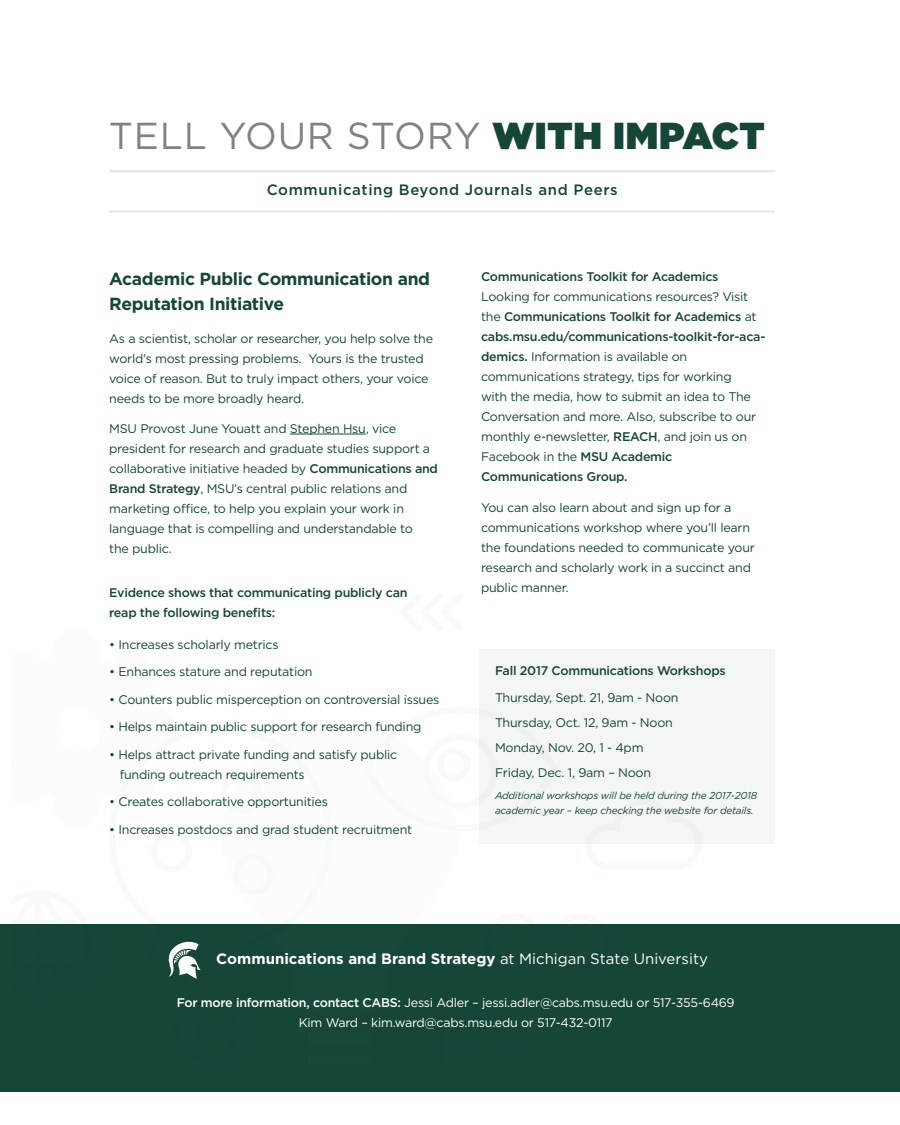
<style>
.page{position:relative;width:900px;height:1125px;background:#fff}
.page>*{position:absolute;margin:0;border:0;box-sizing:border-box;transform-origin:0 0}
.t1{font:37.5px "Gotham";letter-spacing:.02em;color:#818285}
.t2{font:700 17.5px/25px "Gotham";letter-spacing:-.02em;color:#16453a}
.t3{font:700 15px "Gotham";color:#fff}
.t4{font:500 15px "Gotham";letter-spacing:.04em;color:#16453a}
.t5{font:12.5px/20px "Gotham";letter-spacing:-.02em;color:#16453a}
.t6{font:500 12.5px/20px "Gotham";letter-spacing:-.02em;color:#16453a}
.t7{font:12.5px/20px "Gotham";letter-spacing:-.02em;color:#fff;text-align:center}
.t8{font:italic 10px/15px "Gotham";letter-spacing:-.02em;color:#16453a}
.s1{font-weight:900;color:#16453a}
.s2{font-weight:500}
.s3{font-weight:400}
</style>
<div class="page">
<div style="left:480px;top:649px;width:295px;height:195px;background:#f4f6f5"></div>
<div style="left:0;top:924px;width:900px;height:168px;background:#16453a"></div>
<svg style="left:168px;top:941px;width:33px;height:38px"></svg>
<hr style="left:290px;top:434px;width:76px;height:1px;background:#16453a">
<hr style="left:109px;top:170px;width:666px;height:2px;background:#e9e9e9">
<hr style="left:109px;top:210px;width:666px;height:3px;background:#e9e9e9">
<h1 class="t1" style="left:109px;top:112px;width:657px">TELL YOUR STORY <span class="s1">WITH IMPACT</span></h1>
<p class="t4" style="left:267px;top:180px;width:352px">Communicating Beyond Journals and Peers</p>
<h2 class="t2" style="left:109px;top:266px;width:322px">Academic Public Communication and<br>Reputation Initiative</h2>
<p class="t5" style="left:109px;top:328px;width:325px">As a scientist, scholar or researcher, you help solve the world’s most pressing problems. Yours is the trusted voice of reason. But to truly impact others, your voice needs to be more broadly heard.</p>
<p class="t5" style="left:109px;top:418px;width:330px">MSU Provost June Youatt and Stephen Hsu, vice president for research and graduate studies support a collaborative initiative headed by <span class="s2">Communications and Brand Strategy</span>, MSU’s central public relations and marketing office, to help you explain your work in language that is compelling and understandable to<br>the public.</p>
<p class="t6" style="left:109px;top:583px;width:300px">Evidence shows that communicating publicly can reap the following benefits:</p>
<p class="t5" style="left:109px;top:634px;width:171px">• Increases scholarly metrics</p>
<p class="t5" style="left:109px;top:661px;width:205px">• Enhances stature and reputation</p>
<p class="t5" style="left:109px;top:689px;width:332px">• Counters public misperception on controversial issues</p>
<p class="t5" style="left:109px;top:716px;width:314px">• Helps maintain public support for research funding</p>
<p class="t5" style="left:120px;top:744px;width:279px;text-indent:-11px">• Helps attract private funding and satisfy public funding outreach requirements</p>
<p class="t5" style="left:109px;top:791px;width:220px">• Creates collaborative opportunities</p>
<p class="t5" style="left:109px;top:819px;width:304px">• Increases postdocs and grad student recruitment</p>
<p class="t6" style="left:481px;top:267px;width:239px">Communications Toolkit for Academics</p>
<p class="t5" style="left:481px;top:287px;width:286px">Looking for communications resources? Visit the <span class="s2">Communications Toolkit for Academics</span> at <span class="s2">cabs.msu.edu/communications-toolkit-for-aca&shy;demics.</span> Information is available on communications strategy, tips for working<br>with the media, how to submit an idea to The Conversation and more. Also, subscribe to our monthly e-newsletter, <span class="s2">REACH</span>, and join us on Facebook in the <span class="s2">MSU Academic Communications Group.</span></p>
<p class="t5" style="left:481px;top:498px;width:275px">You can also learn about and sign up for a communications workshop where you’ll learn the foundations needed to communicate your research and scholarly work in a succinct and public manner.</p>
<p class="t6" style="left:495px;top:661px;width:232px">Fall 2017 Communications Workshops</p>
<p class="t5" style="left:495px;top:685px;width:185px;line-height:25px">Thursday, Sept. 21, 9am - Noon<br>Thursday, Oct. 12, 9am - Noon<br>Monday, Nov. 20, 1 - 4pm<br>Friday, Dec. 1, 9am – Noon</p>
<p class="t8" style="left:495px;top:788px;width:264px">Additional workshops will be held during the 2017-2018 academic year – keep checking the website for details.</p>
<p class="t3" style="left:216px;top:949px;width:493px">Communications and Brand Strategy <span class="s3">at Michigan State University</span></p>
<p class="t7" style="left:177px;top:993px;width:559px"><span class="s2">For more information, contact CABS:</span> Jessi Adler – jessi.adler@cabs.msu.edu or 517-355-6469<br>Kim Ward – kim.ward@cabs.msu.edu or 517-432-0117</p>
</div>
